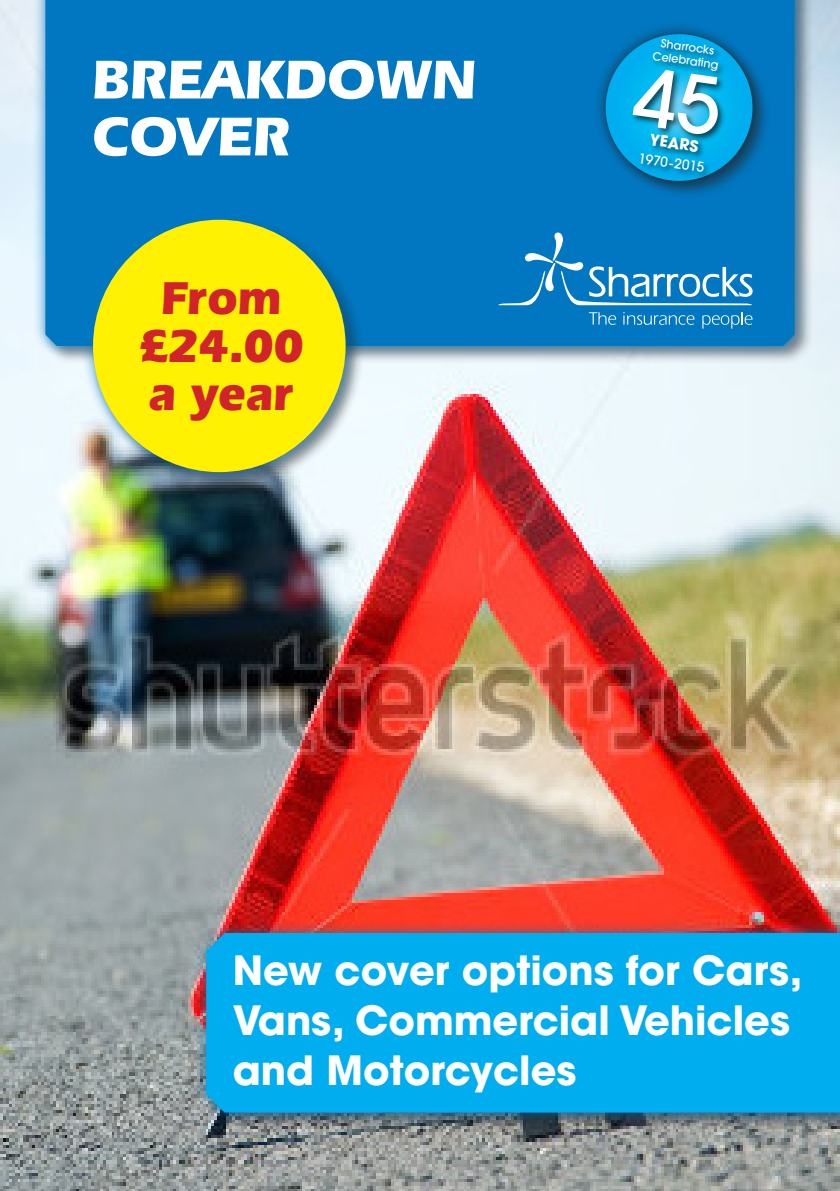
<style>
.page{position:relative;width:840px;height:1191px;background:#fff}
.page>*{position:absolute;margin:0;border:0;box-sizing:border-box;transform-origin:0 0}
.t1{font:700 57px "Eras IT Cby BT";color:#fff}
.t2{font:700 48px/48px "Eras IT Cby BT";color:#d1232a;text-align:center}
.t3{font:700 40px/50px "Avant Garde";color:#fff}
.t4{font:700 15.6px "Avant Garde";color:#fff}
.t5{font:500 13.4px "Avant Garde";color:#fff}
.t6{font:500 11.4px/13.6px "Avant Garde";color:#fff;text-align:center}
</style>
<div class="page">
<img style="left:0;top:0;width:839px;height:1191px">
<div style="left:32px;top:0;width:775px;height:359px;background:#0077c0;opacity:.75"></div>
<div style="left:45px;top:0;width:749px;height:346px;background:#0077c0"></div>
<div style="left:203px;top:930px;width:636px;height:201px;background:#231f20;opacity:.5"></div>
<div style="left:193px;top:920px;width:646px;height:205px;background:#0077c0;opacity:.75"></div>
<svg style="left:195px;top:922px;width:644px;height:201px;background:#12a3dd"></svg>
<svg style="left:496px;top:232px;width:257px;height:73px;background:#238ac8"></svg>
<svg style="left:588px;top:312px;width:27px;height:13px"></svg>
<svg style="left:623px;top:312px;width:71px;height:13px"></svg>
<svg style="left:702px;top:312px;width:50px;height:17px"></svg>
<div style="left:90px;top:217px;width:274px;height:273px;background:#231f20;opacity:.5"></div>
<div style="left:81px;top:207px;width:277px;height:278px;background:#0077c0;opacity:.75"></div>
<div style="left:98px;top:225px;width:242px;height:242px;background:#fff101;border-radius:50%"></div>
<div style="left:93px;top:220px;width:252px;height:252px;border:11px solid #fff101;border-radius:50%"></div>
<svg style="left:581px;top:11px;width:195px;height:194px;background:#0485c2"></svg>
<p class="t1" style="left:92px;top:44px;width:385px">BREAKDOWN</p>
<p class="t1" style="left:92px;top:101px;width:199px">COVER</p>
<p class="t2" style="left:139px;top:274px;width:166px">From £24.00 a year</p>
<p class="t6" style="left:655px;top:35px;width:68px;rotate:8deg">Sharrocks<br>Celebrating</p>
<p class="t4" style="left:651px;top:129px;width:51px;rotate:8deg">YEARS</p>
<p class="t5" style="left:639px;top:150px;width:68px;rotate:8deg">1970-2015</p>
<p class="t3" style="left:232px;top:945px;width:571px">New cover options for Cars,<br>Vans, Commercial Vehicles and Motorcycles</p>
</div>
